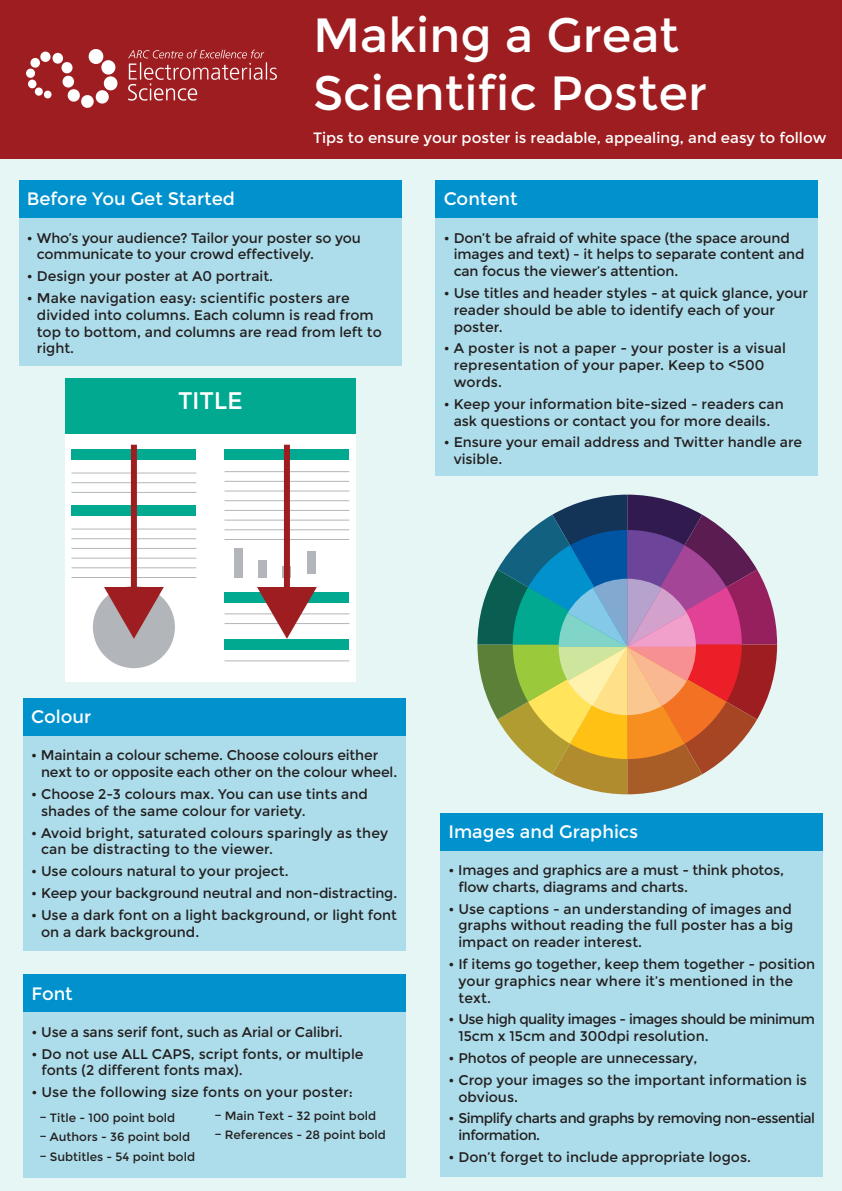
<style>
.page{position:relative;width:842px;height:1191px;background:#fff}
.page>*{position:absolute;margin:0;border:0;box-sizing:border-box;transform-origin:0 0}
.t1{font:48px/57.6px "Montserrat";color:#fff}
.t2{font:24px "Montserrat";letter-spacing:-.01em;color:#fff}
.t3{font:18px "Montserrat";color:#fff}
.t4{font:15px "Montserrat";color:#fff}
.t5{font:14px/16.8px "Montserrat";color:#231f20}
.t6{font:14px/16.8px "Montserrat";letter-spacing:-.035em;color:#231f20}
.t7{font:12px/19.4px "Montserrat";color:#231f20}
</style>
<div class="page">
<div style="left:0;top:159px;width:842px;height:1032px;background:#e6f6f4"></div>
<svg style="left:477px;top:494px;width:300px;height:300px"></svg>
<div style="left:0;top:0;width:842px;height:159px;background:#9e1d20"></div>
<img style="left:27px;top:50px;width:249px;height:57px">
<div style="left:19px;top:181px;width:382px;height:37px;background:#0192ce"></div>
<div style="left:19px;top:216px;width:382px;height:149px;background:#adddea"></div>
<div style="left:435px;top:181px;width:383px;height:37px;background:#0192ce"></div>
<div style="left:435px;top:216px;width:383px;height:260px;background:#adddea"></div>
<div style="left:23px;top:698px;width:383px;height:37px;background:#0192ce"></div>
<div style="left:23px;top:733px;width:383px;height:217px;background:#adddea"></div>
<div style="left:23px;top:974px;width:383px;height:37px;background:#0192ce"></div>
<div style="left:23px;top:1010px;width:383px;height:167px;background:#adddea"></div>
<div style="left:440px;top:813px;width:383px;height:37px;background:#0192ce"></div>
<div style="left:440px;top:848px;width:383px;height:329px;background:#adddea"></div>
<div style="left:65px;top:378px;width:290px;height:304px;background:#fff"></div>
<div style="left:65px;top:378px;width:290px;height:56px;background:#01a990"></div>
<div style="left:71px;top:449px;width:125px;height:10px;background:#01a990"></div>
<div style="left:224px;top:449px;width:125px;height:10px;background:#01a990"></div>
<hr style="left:71px;top:472px;width:125px;height:1px;background:#b2b6ba">
<hr style="left:71px;top:492px;width:125px;height:1px;background:#b2b6ba">
<hr style="left:71px;top:482px;width:125px;height:1px;background:#b2b6ba">
<div style="left:71px;top:505px;width:125px;height:10px;background:#01a990"></div>
<hr style="left:71px;top:528px;width:125px;height:1px;background:#b2b6ba">
<hr style="left:71px;top:548px;width:125px;height:1px;background:#b2b6ba">
<hr style="left:71px;top:538px;width:125px;height:1px;background:#b2b6ba">
<hr style="left:71px;top:557px;width:125px;height:1px;background:#b2b6ba">
<hr style="left:71px;top:577px;width:125px;height:1px;background:#b2b6ba">
<hr style="left:71px;top:567px;width:125px;height:1px;background:#b2b6ba">
<div style="left:93px;top:586px;width:82px;height:82px;background:#b2b6ba;border-radius:50%"></div>
<hr style="left:224px;top:471px;width:125px;height:1px;background:#b2b6ba">
<hr style="left:224px;top:490px;width:125px;height:1px;background:#b2b6ba">
<hr style="left:224px;top:481px;width:125px;height:1px;background:#b2b6ba">
<hr style="left:224px;top:500px;width:125px;height:1px;background:#b2b6ba">
<hr style="left:224px;top:519px;width:125px;height:1px;background:#b2b6ba">
<hr style="left:224px;top:510px;width:125px;height:1px;background:#b2b6ba">
<hr style="left:224px;top:529px;width:125px;height:1px;background:#b2b6ba">
<hr style="left:224px;top:539px;width:125px;height:1px;background:#b2b6ba">
<div style="left:234px;top:548px;width:8px;height:29px;background:#b2b6ba"></div>
<div style="left:259px;top:560px;width:8px;height:17px;background:#b2b6ba"></div>
<div style="left:283px;top:566px;width:8px;height:11px;background:#b2b6ba"></div>
<div style="left:307px;top:551px;width:8px;height:22px;background:#b2b6ba"></div>
<div style="left:224px;top:593px;width:125px;height:10px;background:#01a990"></div>
<hr style="left:224px;top:623px;width:125px;height:1px;background:#b2b6ba">
<hr style="left:224px;top:613px;width:125px;height:1px;background:#b2b6ba">
<div style="left:224px;top:640px;width:125px;height:10px;background:#01a990"></div>
<hr style="left:224px;top:660px;width:125px;height:1px;background:#b2b6ba">
<div style="left:131px;top:445px;width:6px;height:151px;background:#9e1d20"></div>
<svg style="left:104px;top:587px;width:60px;height:52px"></svg>
<div style="left:284px;top:445px;width:6px;height:151px;background:#9e1d20"></div>
<svg style="left:257px;top:587px;width:60px;height:52px"></svg>
<h1 class="t1" style="left:313px;top:7px;width:395px">Making a Great<br>Scientific Poster</h1>
<p class="t4" style="left:313px;top:129px;width:515px">Tips to ensure your poster is readable, appealing, and easy to follow</p>
<p class="t3" style="left:27px;top:189px;width:210px">Before You Get Started</p>
<p class="t5" style="left:37px;top:229px;width:326px;text-indent:-10px">• Who’s your audience? Tailor your poster so you communicate to your crowd effectively.</p>
<p class="t5" style="left:27px;top:268px;width:248px">• Design your poster at A0 portrait.</p>
<p class="t5" style="left:37px;top:290px;width:347px;text-indent:-10px">• Make navigation easy: scientific posters are divided into columns. Each column is read from top to bottom, and columns are read from left to right.</p>
<h2 class="t2" style="left:178px;top:387px;width:66px">TITLE</h2>
<p class="t3" style="left:444px;top:189px;width:75px">Content</p>
<p class="t5" style="left:454px;top:229px;width:352px;text-indent:-10px">• Don’t be afraid of white space (the space around images and text) - it helps to separate content and can focus the viewer’s attention.</p>
<p class="t5" style="left:454px;top:285px;width:356px;text-indent:-10px">• Use titles and header styles - at quick glance, your reader should be able to identify each of your poster.</p>
<p class="t5" style="left:454px;top:340px;width:334px;text-indent:-10px">• A poster is not a paper - your poster is a visual representation of your paper. Keep to &lt;500 words.</p>
<p class="t5" style="left:444px;top:395px;width:342px;text-align:center">• Keep your information bite-sized - readers can ask questions or contact you for more deails.</p>
<p class="t5" style="left:454px;top:434px;width:350px;text-indent:-10px">• Ensure your email address and Twitter handle are visible.</p>
<p class="t3" style="left:31px;top:706px;width:62px">Colour</p>
<p class="t5" style="left:41px;top:747px;width:358px;text-indent:-10px">• Maintain a colour scheme. Choose colours either next to or opposite each other on the colour wheel.</p>
<p class="t5" style="left:41px;top:785px;width:328px;text-indent:-10px">• Choose 2-3 colours max. You can use tints and shades of the same colour for variety.</p>
<p class="t5" style="left:41px;top:824px;width:349px;text-indent:-10px">• Avoid bright, saturated colours sparingly as they can be distracting to the viewer.</p>
<p class="t5" style="left:31px;top:863px;width:259px">• Use colours natural to your project.</p>
<p class="t5" style="left:31px;top:884px;width:368px">• Keep your background neutral and non-distracting.</p>
<p class="t5" style="left:41px;top:906px;width:357px;text-indent:-10px">• Use a dark font on a light background, or light font on a dark background.</p>
<p class="t3" style="left:31px;top:982px;width:43px">Font</p>
<p class="t5" style="left:31px;top:1023px;width:313px">• Use a sans serif font, such as Arial or Calibri.</p>
<p class="t5" style="left:41px;top:1045px;width:324px;text-indent:-10px">• Do not use ALL CAPS, script fonts, or multiple fonts (2 different fonts max).</p>
<p class="t5" style="left:31px;top:1084px;width:323px">• Use the following size fonts on your poster:</p>
<p class="t7" style="left:40px;top:1108px;width:157px">− Title - 100 point bold<br>− Authors - 36 point bold − Subtitles - 54 point bold</p>
<p class="t7" style="left:215px;top:1106px;width:173px">− Main Text - 32 point bold − References - 28 point bold</p>
<p class="t3" style="left:448px;top:821px;width:191px">Images and Graphics</p>
<p class="t5" style="left:458px;top:861px;width:327px;text-indent:-10px">• Images and graphics are a must - think photos, flow charts, diagrams and charts.</p>
<p class="t5" style="left:458px;top:900px;width:336px;text-align:justify;text-indent:-10px">• Use captions - an understanding of images and graphs without reading the full poster has a big impact on reader interest.</p>
<p class="t5" style="left:458px;top:955px;width:358px;text-indent:-10px">• If items go together, keep them together - position your graphics near where it’s mentioned in the text.</p>
<p class="t6" style="left:458px;top:1011px;width:358px;text-indent:-10px">• Use high quality images - images should be minimum<br>15cm x 15cm and 300dpi resolution.</p>
<p class="t5" style="left:448px;top:1049px;width:250px">• Photos of people are unnecessary,</p>
<p class="t5" style="left:458px;top:1071px;width:350px;text-indent:-10px">• Crop your images so the important information is obvious.</p>
<p class="t6" style="left:458px;top:1110px;width:358px;text-indent:-10px">• Simplify charts and graphs by removing non-essential information.</p>
<p class="t5" style="left:448px;top:1148px;width:304px">• Don’t forget to include appropriate logos.</p>
</div>
